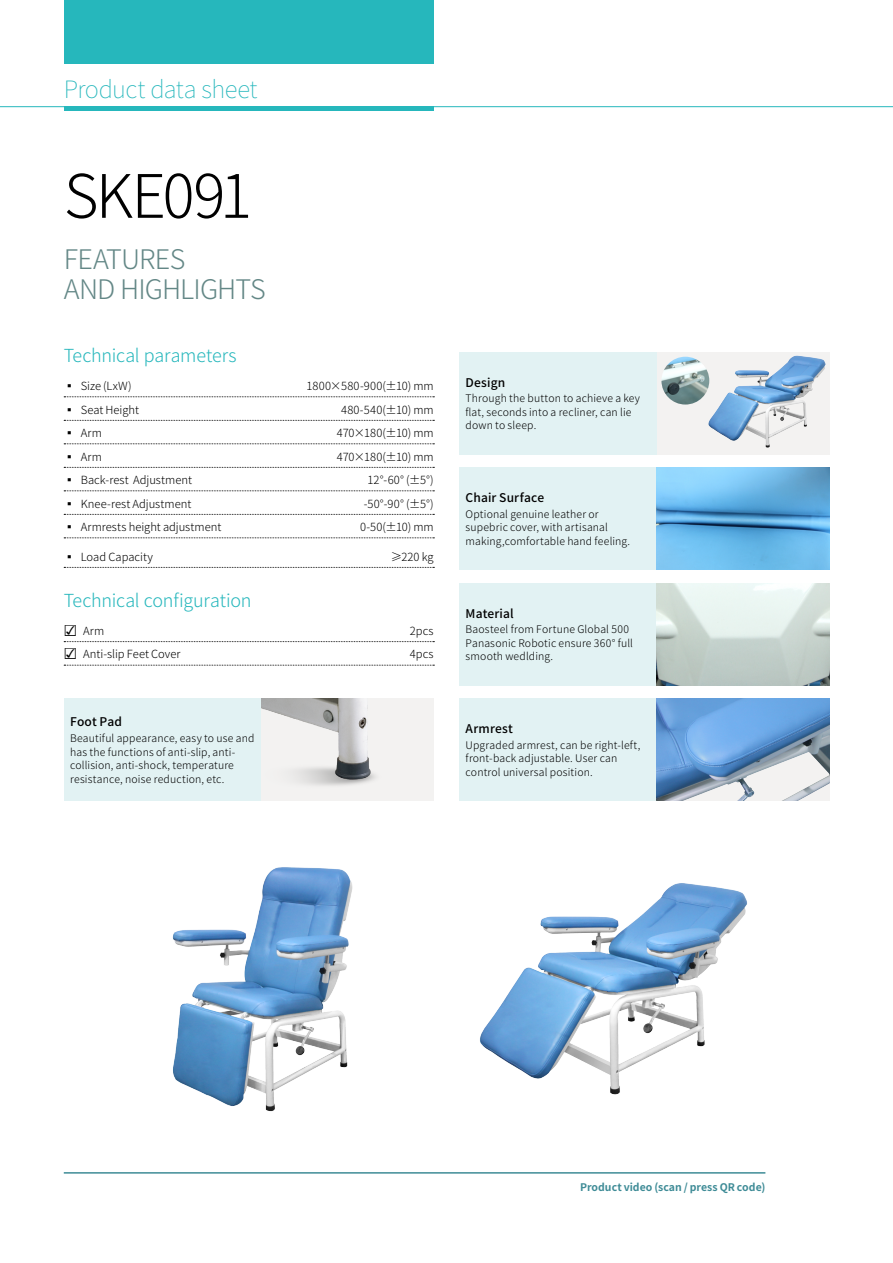
<style>
.page{position:relative;width:893px;height:1263px;background:#fff}
.page>*{position:absolute;margin:0;border:0;box-sizing:border-box;transform-origin:0 0}
.t1{font:300 60px "Noto Sans CJ Ksc";letter-spacing:-.045em;color:#000}
.t2{font:300 27px/30px "Noto Sans CJ Ksc";letter-spacing:-.035em;color:#638786}
.t3{font:100 24px "Noto Sans CJ Ksc";letter-spacing:-.025em;color:#26b7bc}
.t4{font:300 18px "Noto Sans CJ Ksc";letter-spacing:-.01em;color:#26b7bc}
.t5{font:500 12px "Noto Sans CJ Ksc";letter-spacing:.01em;color:#000}
.t6{font:300 11.25px "Noto Sans CJ Ksc";color:#000}
.t7{font:300 10.5px/13.5px "Noto Sans CJ Ksc";letter-spacing:.015em;color:#000}
.t8{font:700 10.5px "Noto Sans CJ Ksc";color:#3e8b96}
.s1{font-family:"Arial Unicode MS";font-weight:400;font-size:18px}
</style>
<div class="page">
<hr style="left:0;top:106px;width:893px;height:1px;background:#26b7bc">
<div style="left:64px;top:0;width:370px;height:64px;background:#26b7bc"></div>
<hr style="left:64px;top:107px;width:370px;height:4px;background:#26b7bc">
<hr style="left:64px;top:1172px;width:701px;height:1px;background:#3e8b96">
<div style="left:64px;top:699px;width:197px;height:102px;background:#e2f2f3"></div>
<div style="left:459px;top:699px;width:198px;height:102px;background:#e2f2f3"></div>
<div style="left:459px;top:583px;width:198px;height:102px;background:#e2f2f3"></div>
<div style="left:459px;top:468px;width:198px;height:102px;background:#e2f2f3"></div>
<img style="left:657px;top:699px;width:172px;height:102px">
<div style="left:261px;top:699px;width:173px;height:102px;background:#f3f2f1"></div>
<img style="left:261px;top:699px;width:115px;height:87px">
<div style="left:459px;top:352px;width:198px;height:102px;background:#e2f2f3"></div>
<svg style="left:64px;top:396px;width:370px;height:1px"></svg>
<svg style="left:64px;top:420px;width:370px;height:1px"></svg>
<svg style="left:64px;top:443px;width:370px;height:1px"></svg>
<svg style="left:64px;top:467px;width:370px;height:1px"></svg>
<svg style="left:64px;top:490px;width:370px;height:1px"></svg>
<svg style="left:64px;top:514px;width:370px;height:1px"></svg>
<svg style="left:64px;top:537px;width:370px;height:1px"></svg>
<svg style="left:64px;top:567px;width:370px;height:1px"></svg>
<svg style="left:64px;top:641px;width:370px;height:1px"></svg>
<svg style="left:64px;top:665px;width:370px;height:1px"></svg>
<img style="left:657px;top:468px;width:172px;height:102px">
<img style="left:657px;top:583px;width:172px;height:102px">
<div style="left:657px;top:352px;width:172px;height:102px;background:#f3f2f1"></div>
<img style="left:704px;top:355px;width:122px;height:93px">
<img style="left:661px;top:357px;width:48px;height:48px;border-radius:24px">
<img style="left:172px;top:867px;width:181px;height:245px">
<img style="left:480px;top:883px;width:267px;height:212px">
<h3 class="t3" style="left:64px;top:75px;width:195px">Product data sheet</h3>
<h1 class="t1" style="left:64px;top:162px;width:190px">SKE091</h1>
<h2 class="t2" style="left:64px;top:245px;width:200px">Features<br>and High lights</h2>
<h3 class="t4" style="left:64px;top:345px;width:174px">Technical parameters</h3>
<p class="t6" style="left:64px;top:380px;width:69px">▪ Size (LxW)</p>
<p class="t6" style="left:307px;top:380px;width:129px">1800×580-900(±10) mm</p>
<p class="t6" style="left:64px;top:403px;width:77px">▪ Seat Height</p>
<p class="t6" style="left:341px;top:403px;width:94px">480-540(±10) mm</p>
<p class="t6" style="left:64px;top:427px;width:40px">▪ Arm</p>
<p class="t6" style="left:337px;top:427px;width:98px">470×180(±10) mm</p>
<p class="t6" style="left:64px;top:450px;width:40px">▪ Arm</p>
<p class="t6" style="left:337px;top:450px;width:98px">470×180(±10) mm</p>
<p class="t6" style="left:64px;top:474px;width:130px">▪ Back-rest Adjustment</p>
<p class="t6" style="left:367px;top:474px;width:68px">12°-60° (±5°)</p>
<p class="t6" style="left:64px;top:497px;width:129px">▪ Knee-rest Adjustment</p>
<p class="t6" style="left:364px;top:497px;width:71px">-50°-90° (±5°)</p>
<p class="t6" style="left:64px;top:521px;width:159px">▪ Armrests height adjustment</p>
<p class="t6" style="left:360px;top:521px;width:75px">0-50(±10) mm</p>
<p class="t6" style="left:64px;top:550px;width:91px">▪ Load Capacity</p>
<p class="t6" style="left:391px;top:550px;width:44px">≥220 kg</p>
<h3 class="t4" style="left:64px;top:590px;width:189px">Technical configuration</h3>
<p class="t6" style="left:64px;top:624px;width:42px"><span class="s1">☑</span> Arm</p>
<p class="t6" style="left:410px;top:624px;width:25px">2pcs</p>
<p class="t6" style="left:64px;top:648px;width:118px"><span class="s1">☑</span> Anti-slip Feet Cover</p>
<p class="t6" style="left:410px;top:648px;width:25px">4pcs</p>
<p class="t5" style="left:70px;top:715px;width:53px">Foot Pad</p>
<p class="t7" style="left:70px;top:732px;width:186px">Beautiful appearance, easy to use and has the functions of anti-slip, anti&shy;collision, anti-shock, temperature resistance, noise reduction, etc.</p>
<p class="t5" style="left:466px;top:376px;width:41px">Design</p>
<p class="t7" style="left:466px;top:392px;width:176px">Through the button to achieve a key flat, seconds into a recliner, can lie down to sleep.</p>
<p class="t5" style="left:466px;top:491px;width:80px">Chair Surface</p>
<p class="t7" style="left:466px;top:507px;width:166px">Optional genuine leather or supebric cover, with artisanal making,comfortable hand feeling.</p>
<p class="t5" style="left:466px;top:606px;width:50px">Material</p>
<p class="t7" style="left:466px;top:623px;width:169px">Baosteel from Fortune Global 500<br>Panasonic Robotic ensure 360° full smooth wedlding.</p>
<p class="t5" style="left:466px;top:722px;width:49px">Armrest</p>
<p class="t7" style="left:466px;top:738px;width:176px">U pgraded armrest, can be right-left, front-back adjustable. User can control universal position.</p>
<p class="t8" style="left:580px;top:1181px;width:187px">Product video (scan / press QR code)</p>
</div>
